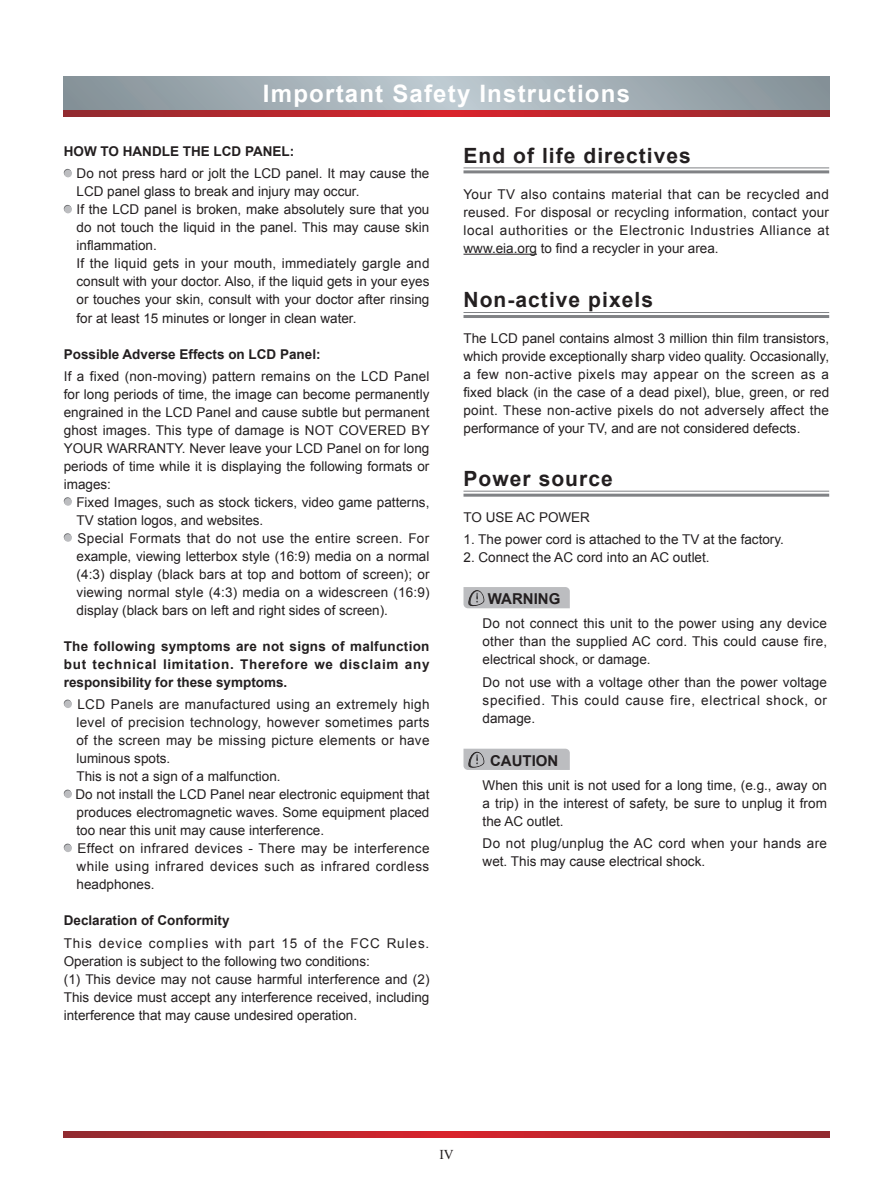
<style>
.page{position:relative;width:893px;height:1191px;background:#fff}
.page>*{position:absolute;margin:0;border:0;box-sizing:border-box;transform-origin:0 0}
.眉头标题{font:700 24px "Arial";letter-spacing:.05em;color:#fff}
.一级标题{font:700 21px "Arial";letter-spacing:.05em;color:#231f20}
.t1{font:700 15px "Arial";color:#231f20}
.正文9号{font:13.5px/18px "Arial";color:#231f20;text-align:justify}
.t2{font:700 13.5px/18px "Arial";color:#231f20;text-align:justify}
.正文9号-2{font:13.5px/18px "Arial";letter-spacing:.025em;color:#231f20}
.t3{font:13.5px "Times New Roman";color:#231f20}
</style>
<div class="page">
<svg style="left:64px;top:77px;width:765px;height:34px;background:#a1a8af"></svg>
<svg style="left:64px;top:111px;width:765px;height:6px;background:#b5272e"></svg>
<svg style="left:64px;top:1131px;width:765px;height:6px;background:#b5272e"></svg>
<div style="left:64px;top:169px;width:7px;height:7px;background:#828386;border-radius:50%"></div>
<div style="left:64px;top:170px;width:8px;height:7px;background:#bcbdc0;border-radius:50%"></div>
<div style="left:64px;top:205px;width:7px;height:7px;background:#818285;border-radius:50%"></div>
<div style="left:64px;top:206px;width:8px;height:7px;background:#bcbdc0;border-radius:50%"></div>
<div style="left:64px;top:497px;width:7px;height:8px;background:#78797c;border-radius:50%"></div>
<div style="left:64px;top:498px;width:8px;height:8px;background:#bcbdc0;border-radius:50%"></div>
<div style="left:64px;top:533px;width:7px;height:8px;background:#797a7c;border-radius:50%"></div>
<div style="left:64px;top:534px;width:8px;height:8px;background:#bcbdc0;border-radius:50%"></div>
<div style="left:64px;top:699px;width:7px;height:8px;background:#919294;border-radius:50%"></div>
<div style="left:64px;top:700px;width:8px;height:8px;background:#bcbdc0;border-radius:50%"></div>
<div style="left:64px;top:789px;width:7px;height:8px;background:#969799;border-radius:50%"></div>
<div style="left:64px;top:790px;width:8px;height:8px;background:#bcbdc0;border-radius:50%"></div>
<div style="left:64px;top:843px;width:7px;height:8px;background:#999a9c;border-radius:50%"></div>
<div style="left:64px;top:844px;width:8px;height:8px;background:#bcbdc0;border-radius:50%"></div>
<hr style="left:463px;top:254px;width:74px;height:1px;background:#231f20">
<hr style="left:463px;top:167px;width:366px;height:1px;background:#808285">
<hr style="left:463px;top:170px;width:366px;height:3px;background:#808285">
<hr style="left:463px;top:312px;width:366px;height:1px;background:#808285">
<hr style="left:463px;top:315px;width:366px;height:3px;background:#808285">
<hr style="left:463px;top:490px;width:366px;height:1px;background:#808285">
<hr style="left:463px;top:493px;width:366px;height:3px;background:#808285">
<svg style="left:463px;top:587px;width:107px;height:21px;background:#b8b9bc"></svg>
<svg style="left:463px;top:748px;width:107px;height:22px;background:#babbbe"></svg>
<p class="眉头标题" style="left:263px;top:78px;width:368px">Important Safety Instructions</p>
<p class="t2" style="left:64px;top:143px;width:232px">HOW TO HANDLE THE LCD PANEL:</p>
<p class="正文9号" style="left:77px;top:165px;width:354px">Do not press hard or jolt the LCD panel. It may cause the<br>LCD panel glass to break and injury may occur.</p>
<p class="正文9号" style="left:77px;top:201px;width:354px">If the LCD panel is broken, make absolutely sure that you do not touch the liquid in the panel. This may cause skin inflammation.</p>
<p class="正文9号" style="left:77px;top:255px;width:354px">If the liquid gets in your mouth, immediately gargle and consult with your doctor. Also, if the liquid gets in your eyes or touches your skin, consult with your doctor after rinsing for at least 15 minutes or longer in clean water.</p>
<p class="t2" style="left:64px;top:345px;width:258px">Possible Adverse Effects on LCD Panel:</p>
<p class="正文9号" style="left:64px;top:367px;width:367px">If a fixed (non-moving) pattern remains on the LCD Panel for long periods of time, the image can become permanently engrained in the LCD Panel and cause subtle but permanent ghost images. This type of damage is NOT COVERED BY YOUR WARRANTY. Never leave your LCD Panel on for long periods of time while it is displaying the following formats or images:</p>
<p class="正文9号" style="left:76px;top:493px;width:355px">Fixed Images, such as stock tickers, video game patterns,<br>TV station logos, and websites.</p>
<p class="正文9号" style="left:77px;top:529px;width:354px">Special Formats that do not use the entire screen. For example, viewing letterbox style (16:9) media on a normal (4:3) display (black bars at top and bottom of screen); or viewing normal style (4:3) media on a widescreen (16:9) display (black bars on left and right sides of screen).</p>
<p class="t2" style="left:64px;top:637px;width:367px">The following symptoms are not signs of malfunction but technical limitation. Therefore we disclaim any responsibility for these symptoms.</p>
<p class="正文9号" style="left:77px;top:695px;width:354px">LCD Panels are manufactured using an extremely high level of precision technology, however sometimes parts of the screen may be missing picture elements or have luminous spots.</p>
<p class="正文9号" style="left:77px;top:767px;width:206px">This is not a sign of a malfunction.</p>
<p class="正文9号" style="left:76px;top:785px;width:355px">Do not install the LCD Panel near electronic equipment that produces electromagnetic waves. Some equipment placed too near this unit may cause interference.</p>
<p class="正文9号" style="left:77px;top:839px;width:354px">Effect on infrared devices - There may be interference while using infrared devices such as infrared cordless headphones.</p>
<p class="t2" style="left:64px;top:912px;width:167px">Declaration of Conformity</p>
<p class="正文9号" style="left:64px;top:934px;width:367px">This device complies with part 15 of the FCC Rules.<br>Operation is subject to the following two conditions:</p>
<p class="正文9号" style="left:64px;top:970px;width:367px">(1) This device may not cause harmful interference and (2)<br>This device must accept any interference received, including interference that may cause undesired operation.</p>
<p class="一级标题" style="left:463px;top:141px;width:229px">End of life directives</p>
<p class="正文9号" style="left:463px;top:185px;width:367px">Your TV also contains material that can be recycled and reused. For disposal or recycling information, contact your local authorities or the Electronic Industries Alliance at www.eia.org to find a recycler in your area.</p>
<p class="一级标题" style="left:463px;top:286px;width:191px">Non-active pixels</p>
<p class="正文9号" style="left:463px;top:330px;width:367px">The LCD panel contains almost 3 million thin film transistors, which provide exceptionally sharp video quality. Occasionally, a few non-active pixels may appear on the screen as a fixed black (in the case of a dead pixel), blue, green, or red point. These non-active pixels do not adversely affect the performance of your TV, and are not considered defects.</p>
<p class="一级标题" style="left:463px;top:465px;width:151px">Power source</p>
<p class="正文9号" style="left:463px;top:508px;width:128px">TO USE AC POWER</p>
<p class="正文9号" style="left:463px;top:530px;width:322px">1. The power cord is attached to the TV at the factory.</p>
<p class="正文9号" style="left:463px;top:548px;width:248px">2. Connect the AC cord into an AC outlet.</p>
<p class="t1" style="left:488px;top:589px;width:74px">WARNING</p>
<p class="正文9号" style="left:483px;top:615px;width:346px">Do not connect this unit to the power using any device other than the supplied AC cord. This could cause fire, electrical shock, or damage.</p>
<p class="正文9号" style="left:483px;top:673px;width:346px">Do not use with a voltage other than the power voltage specified. This could cause fire, electrical shock, or damage.</p>
<p class="t1" style="left:490px;top:751px;width:70px">CAUTION</p>
<p class="正文9号" style="left:483px;top:776px;width:346px">When this unit is not used for a long time, (e.g., away on a trip) in the interest of safety, be sure to unplug it from the AC outlet.</p>
<p class="正文9号-2" style="left:483px;top:834px;width:346px">Do not plug/unplug the AC cord when your hands are wet. This may cause electrical shock.</p>
<p class="t3" style="left:439px;top:1145px;width:16px">IV</p>
</div>
